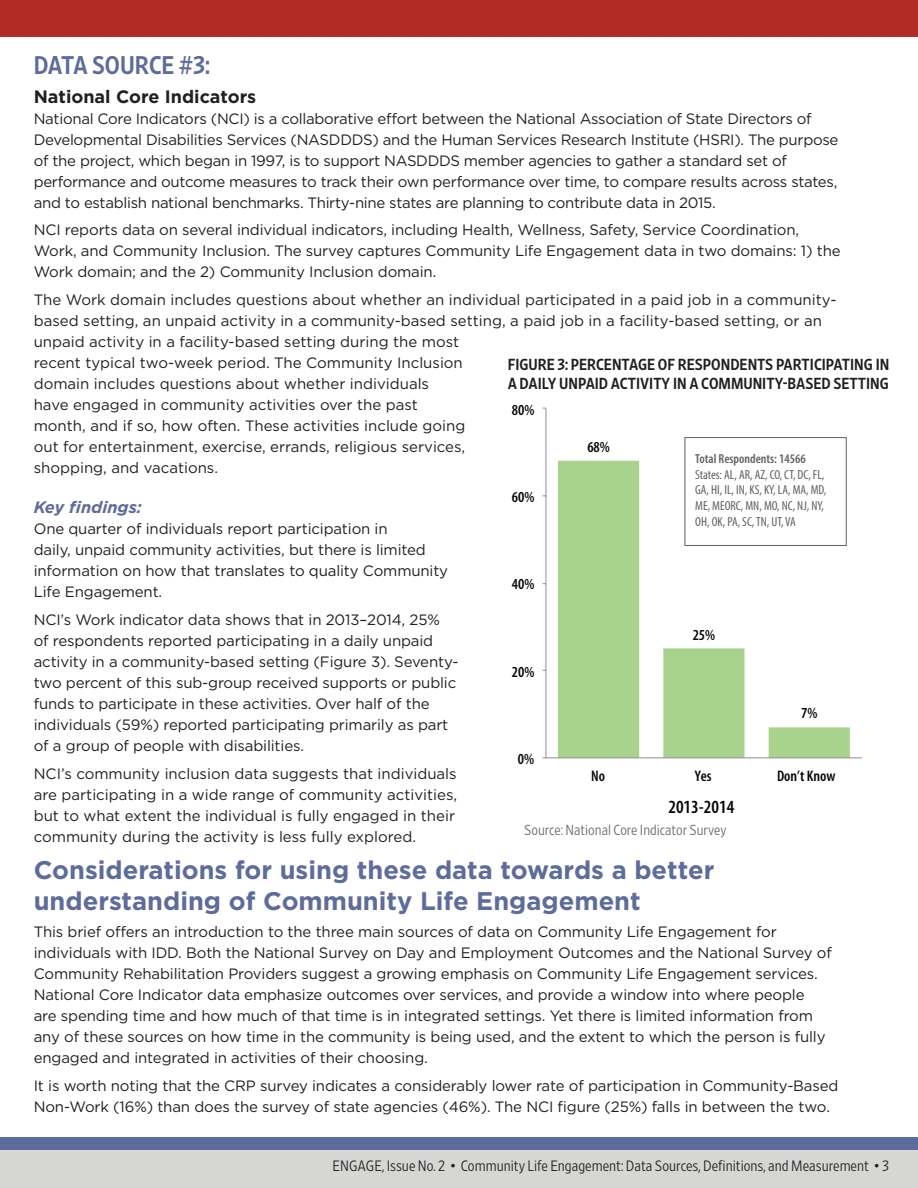
<style>
.page{position:relative;width:918px;height:1188px;background:#fff}
.page>*{position:absolute;margin:0;border:0;box-sizing:border-box;transform-origin:0 0}
.t1{font:700 25.5px/30.6px "Gotham";color:#5d6c9a}
.t2{font:25.5px "Retina Narrow Med";color:#5d6c9a}
.t3{font:600 condensed 18.6px "Myriad Pro";color:#050504}
.t4{font:700 18px "Gotham";color:#231f20}
.t5{font:italic 700 16.5px "Gotham";color:#5d6c9a}
.figure_H1{font:16.05px/19.2px "Retina Narrow Med";color:#231f20}
.t6{font:600 condensed 15.3px "Myriad Pro";color:#050504}
.text{font:15px/21px "Gotham";letter-spacing:-.01em;color:#231f20}
.t7{font:300 15px "Retina Narrow";color:#231f20}
.source{font:300 14.55px "Retina Narrow";color:#69696c}
.t8{font:condensed 13.05px/15.8px "Myriad Pro";color:#616164}
.t9{font:600 condensed 13.05px "Myriad Pro";color:#616164}
</style>
<div class="page">
<div style="left:0;top:1141px;width:918px;height:47px;background:#d6d6d5"></div>
<div style="left:0;top:1138px;width:918px;height:12px;background:#5d6c9a"></div>
<div style="left:0;top:0;width:918px;height:37px;background:#b22b25"></div>
<svg style="left:558px;top:461px;width:292px;height:296px"></svg>
<hr style="left:545px;top:409px;width:2px;height:349px;background:#989898">
<hr style="left:546px;top:757px;width:316px;height:1px;background:#989898">
<div style="left:685px;top:437px;width:161px;height:109px;border:1px solid #616164"></div>
<h1 class="t2" style="left:34px;top:49px;width:178px">DATA SOURCE #3:</h1>
<h2 class="t4" style="left:34px;top:84px;width:224px">National Core Indicators</h2>
<p class="text" style="left:34px;top:108px;width:806px">National Core Indicators (NCI) is a collaborative effort between the National Association of State Directors of Developmental Disabilities Services (NASDDDS) and the Human Services Research Institute (HSRI). The purpose of the project, which began in 1997, is to support NASDDDS member agencies to gather a standard set of performance and outcome measures to track their own performance over time, to compare results across states, and to establish national benchmarks. Thirty-nine states are planning to contribute data in 2015.</p>
<p class="text" style="left:34px;top:219px;width:808px">NCI reports data on several individual indicators, including Health, Wellness, Safety, Service Coordination,<br>Work, and Community Inclusion. The survey captures Community Life Engagement data in two domains: 1) the<br>Work domain; and the 2) Community Inclusion domain.</p>
<p class="text" style="left:34px;top:289px;width:804px">The Work domain includes questions about whether an individual participated in a paid job in a community&shy;based setting, an unpaid activity in a community-based setting, a paid job in a facility-based setting, or an unpaid activity in a facility-based setting during the most<br>recent typical two-week period. The Community Inclusion<br>domain includes questions about whether individuals<br>have engaged in community activities over the past<br>month, and if so, how often. These activities include going<br>out for entertainment, exercise, errands, religious services,<br>shopping, and vacations.</p>
<h3 class="t5" style="left:34px;top:497px;width:110px">Key findings:</h3>
<p class="text" style="left:34px;top:518px;width:416px">One quarter of individuals report participation in<br>daily, unpaid community activities, but there is limited information on how that translates to quality Community Life Engagement.</p>
<p class="text" style="left:34px;top:609px;width:426px">NCI’s Work indicator data shows that in 2013–2014, 25% of respondents reported participating in a daily unpaid activity in a community-based setting (Figure 3). Seventy&shy;two percent of this sub-group received supports or public funds to participate in these activities. Over half of the individuals (59%) reported participating primarily as part of a group of people with disabilities.</p>
<p class="text" style="left:34px;top:763px;width:425px">NCI’s community inclusion data suggests that individuals are participating in a wide range of community activities, but to what extent the individual is fully engaged in their community during the activity is less fully explored.</p>
<h1 class="t1" style="left:34px;top:855px;width:682px">Considerations for using these data towards a better understanding of Community Life Engagement</h1>
<p class="text" style="left:34px;top:921px;width:800px">This brief offers an introduction to the three main sources of data on Community Life Engagement for individuals with IDD. Both the National Survey on Day and Employment Outcomes and the National Survey of Community Rehabilitation Providers suggest a growing emphasis on Community Life Engagement services.<br>National Core Indicator data emphasize outcomes over services, and provide a window into where people<br>are spending time and how much of that time is in integrated settings. Yet there is limited information from any of these sources on how time in the community is being used, and the extent to which the person is fully engaged and integrated in activities of their choosing.</p>
<p class="text" style="left:34px;top:1075px;width:806px">It is worth noting that the CRP survey indicates a considerably lower rate of participation in Community-Based<br>Non-Work (16%) than does the survey of state agencies (46%). The NCI figure (25%) falls in between the two.</p>
<p class="figure_H1" style="left:508px;top:354px;width:383px">FIGURE 3: PERCENTAGE OF RESPONDENTS PARTICIPATING IN<br>A DAILY UNPAID ACTIVITY IN A COMMUNITY-BASED SETTING</p>
<p class="t6" style="left:512px;top:401px;width:24px">80%</p>
<p class="t6" style="left:587px;top:438px;width:24px">68%</p>
<p class="t9" style="left:695px;top:451px;width:112px">Total Respondents: 14566</p>
<p class="t8" style="left:695px;top:466px;width:133px">States: AL, AR, AZ, CO, CT, DC, FL,<br>GA, HI, IL, IN, KS, KY, LA, MA, MD,<br>ME, MEORC, MN, MO, NC, NJ, NY,<br>OH, OK, PA, SC, TN, UT, VA</p>
<p class="t6" style="left:512px;top:489px;width:24px">60%</p>
<p class="t6" style="left:512px;top:576px;width:24px">40%</p>
<p class="t6" style="left:693px;top:626px;width:24px">25%</p>
<p class="t6" style="left:512px;top:663px;width:24px">20%</p>
<p class="t6" style="left:801px;top:705px;width:18px">7%</p>
<p class="t6" style="left:518px;top:751px;width:18px">0%</p>
<p class="t6" style="left:591px;top:768px;width:15px">No</p>
<p class="t6" style="left:695px;top:768px;width:18px">Yes</p>
<p class="t6" style="left:777px;top:768px;width:60px">Don’t Know</p>
<p class="t3" style="left:668px;top:797px;width:67px">2013-2014</p>
<p class="source" style="left:524px;top:820px;width:204px">Source: National Core Indicator Survey</p>
<p class="t7" style="left:333px;top:1157px;width:558px">ENGAGE, Issue No. 2 • Community Life Engagement: Data Sources, Definitions, and Measurement • 3</p>
</div>
